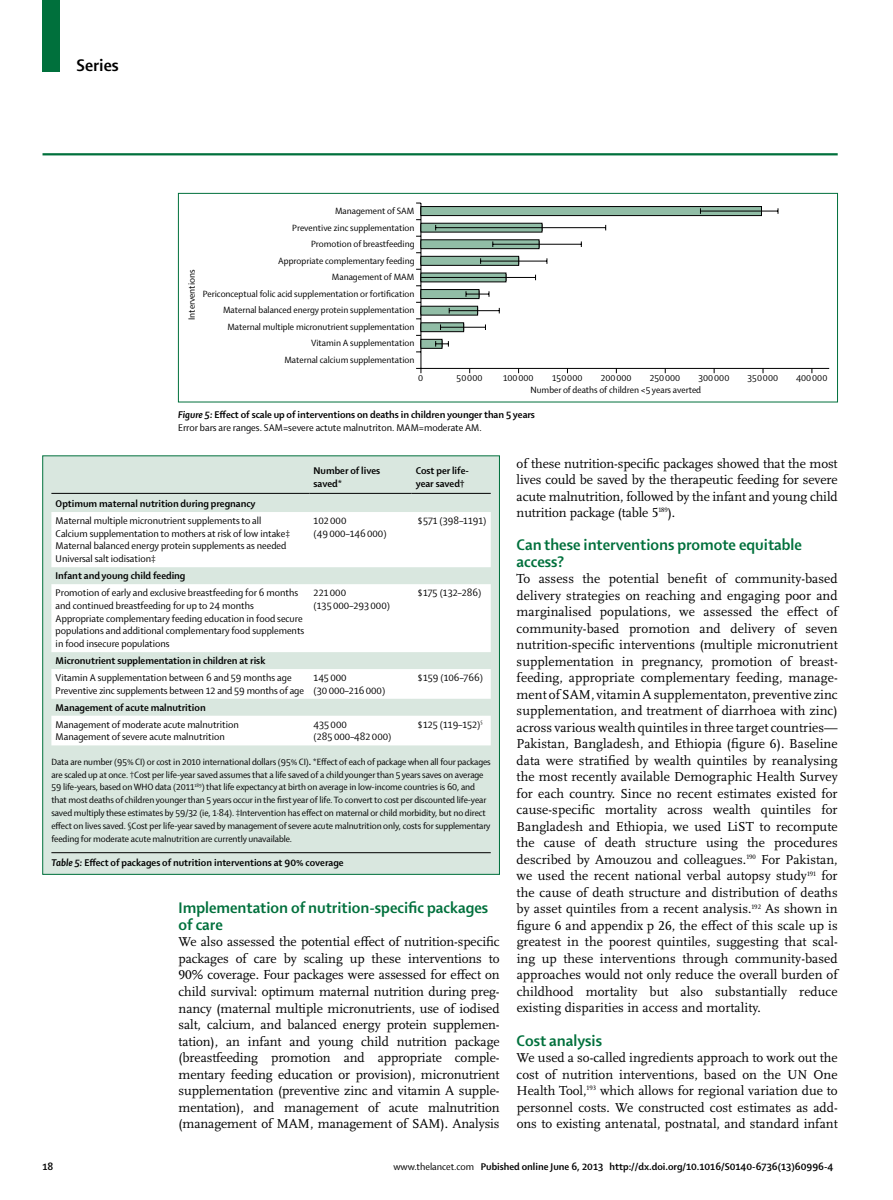
<style>
.page{position:relative;width:893px;height:1200px;background:#fff}
.page>*{position:absolute;margin:0;border:0;box-sizing:border-box;transform-origin:0 0}
.t1{font:700 18px "Shaker 2 Lancet";color:#000}
.t2{font:700 16.5px/16.5px "Shaker 2 Lancet";color:#00703c}
.t3{font:13.5px/16.5px "Scala Lancet Pro";letter-spacing:-.005em;color:#000;text-align:justify}
.t4{font:10.5px/12.8px "Shaker 2 Lancet";color:#000}
.t5{font:700 10.5px/12.8px "Shaker 2 Lancet";color:#000}
.t6{font:9.75px/16.5px "Shaker 2 Lancet";letter-spacing:-.01em;color:#000}
.s1{font-style:italic}
.s2{font-weight:400}
.s3{font-weight:700}
</style>
<div class="page">
<div style="left:43px;top:0;width:17px;height:71px;background:#00703c"></div>
<hr style="left:43px;top:153px;width:795px;height:2px;background:#00703c">
<div style="left:43px;top:455px;width:456px;height:419px;background:#d9e7df"></div>
<hr style="left:51px;top:852px;width:440px;height:1px;background:#000">
<svg style="left:51px;top:512px;width:440px;height:233px;fill:#fff"></svg>
<hr style="left:51px;top:493px;width:258px;height:1px;background:#000">
<hr style="left:309px;top:493px;width:102px;height:1px;background:#000">
<hr style="left:411px;top:493px;width:80px;height:1px;background:#000">
<hr style="left:416px;top:368px;width:413px;height:1px;background:#000">
<hr style="left:421px;top:203px;width:1px;height:170px;background:#000">
<svg style="left:421px;top:223px;width:121px;height:9px"></svg>
<hr style="left:436px;top:227px;width:170px;height:1px;background:#000">
<div style="left:421px;top:206px;width:341px;height:10px;background:#91bda6;border:1px solid #000"></div>
<hr style="left:700px;top:211px;width:78px;height:1px;background:#000">
<div style="left:421px;top:239px;width:118px;height:10px;background:#91bda6;border:1px solid #000"></div>
<hr style="left:493px;top:244px;width:88px;height:1px;background:#000">
<div style="left:421px;top:256px;width:98px;height:10px;background:#91bda6;border:1px solid #000"></div>
<hr style="left:481px;top:261px;width:66px;height:1px;background:#000">
<div style="left:421px;top:272px;width:85px;height:10px;background:#91bda6"></div>
<hr style="left:421px;top:277px;width:115px;height:1px;background:#000">
<div style="left:421px;top:289px;width:58px;height:10px;background:#91bda6;border:1px solid #000"></div>
<svg style="left:466px;top:291px;width:24px;height:6px"></svg>
<div style="left:421px;top:306px;width:57px;height:9px;background:#91bda6;border:1px solid #000"></div>
<hr style="left:449px;top:310px;width:50px;height:1px;background:#000">
<div style="left:421px;top:322px;width:43px;height:10px;background:#91bda6;border:1px solid #000"></div>
<hr style="left:440px;top:327px;width:45px;height:1px;background:#000">
<div style="left:421px;top:339px;width:21px;height:9px;background:#91bda6;border:1px solid #000"></div>
<svg style="left:435px;top:341px;width:14px;height:5px"></svg>
<div style="left:178px;top:193px;width:660px;height:209px;border:1px solid #00703c"></div>
<h1 class="t1" style="left:77px;top:54px;width:44px">Series</h1>
<p class="t6" style="left:183px;top:320px;width:52px;rotate:-90deg">Interventions</p>
<p class="t6" style="left:203px;top:202px;width:213px;text-align:right">Management of SAM<br>Preventive zinc supplementation<br>Promotion of breastfeeding<br>Appropriate complementary feeding<br>Management of MAM<br>Periconceptual folic acid supplementation or fortification Maternal balanced energy protein supplementation Maternal multiple micronutrient supplementation Vitamin A supplementation<br>Maternal calcium supplementation</p>
<p class="t6" style="left:418px;top:369px;width:7px">0</p>
<p class="t6" style="left:457px;top:369px;width:27px">50000</p>
<p class="t6" style="left:503px;top:369px;width:32px">100000</p>
<p class="t6" style="left:552px;top:369px;width:32px">150000</p>
<p class="t6" style="left:601px;top:369px;width:32px">200000</p>
<p class="t6" style="left:650px;top:369px;width:32px">250000</p>
<p class="t6" style="left:698px;top:369px;width:32px">300000</p>
<p class="t6" style="left:748px;top:369px;width:32px">350000</p>
<p class="t6" style="left:796px;top:369px;width:33px">400000</p>
<p class="t6" style="left:530px;top:381px;width:172px">Number of deaths of children &lt;5 years averted</p>
<p class="t5" style="left:178px;top:407px;width:358px;line-height:13.2px"><span class="s1">Figure 5:</span> Effect of scale up of interventions on deaths in children younger than 5 years<br><span class="s2">Error bars are ranges. SAM=severe actute malnutriton. MAM=moderate AM.</span></p>
<p class="t5" style="left:314px;top:463px;width:68px">Number of lives saved*</p>
<p class="t5" style="left:416px;top:463px;width:55px">Cost per life&shy;year saved†</p>
<p class="t5" style="left:56px;top:496px;width:201px">Optimum maternal nutrition during pregnancy</p>
<p class="t4" style="left:56px;top:513px;width:236px">Maternal multiple micronutrient supplements to all Calcium supplementation to mothers at risk of low intake‡ Maternal balanced energy protein supplements as needed Universal salt iodisation‡</p>
<p class="t4" style="left:314px;top:513px;width:74px">102000 (49000–146000)</p>
<p class="t4" style="left:418px;top:513px;width:70px">$571 (398–1191)</p>
<p class="t5" style="left:56px;top:568px;width:131px">Infant and young child feeding</p>
<p class="t4" style="left:56px;top:585px;width:250px">Promotion of early and exclusive breastfeeding for 6 months and continued breastfeeding for up to 24 months Appropriate complementary feeding education in food secure populations and additional complementary food supplements in food insecure populations</p>
<p class="t4" style="left:314px;top:585px;width:78px">221000 (135000–293000)</p>
<p class="t4" style="left:418px;top:585px;width:65px">$175 (132–286)</p>
<p class="t5" style="left:56px;top:653px;width:211px">Micronutrient supplementation in children at risk</p>
<p class="t4" style="left:56px;top:670px;width:250px">Vitamin A supplementation between 6 and 59 months age<br>Preventive zinc supplements between 12 and 59 months of age</p>
<p class="t4" style="left:314px;top:670px;width:73px">145000 (30000–216000)</p>
<p class="t4" style="left:418px;top:670px;width:67px">$159 (106–766)</p>
<p class="t5" style="left:56px;top:700px;width:152px">Management of acute malnutrition</p>
<p class="t4" style="left:56px;top:717px;width:185px">Management of moderate acute malnutrition<br>Management of severe acute malnutrition</p>
<p class="t4" style="left:314px;top:717px;width:79px">435000 (285000–482000)</p>
<p class="t4" style="left:418px;top:717px;width:67px">$125 (119–152)<sup>§</sup></p>
<p class="t6" style="left:51px;top:754px;width:441px;line-height:12.8px">Data are number (95% CI) or cost in 2010 international dollars (95% CI)<span class="s3">.</span> *Effect of each of package when all four packages are scaled up at once. †Cost per life-year saved assumes that a life saved of a child younger than 5 years saves on average 59 life-years, based on WHO data (2011<sup>189</sup>) that life expectancy at birth on average in low-income countries is 60, and that most deaths of children younger than 5 years occur in the first year of life. To convert to cost per discounted life-year saved multiply these estimates by 59/32 (ie, 1·84). ‡Intervention has effect on maternal or child morbidity, but no direct effect on lives saved. §Cost per life-year saved by management of severe acute malnutrition only, costs for supplementary feeding for moderate acute malnutrition are currently unavailable.</p>
<p class="t5" style="left:51px;top:855px;width:294px"><span class="s1">Table 5:</span> Effect of packages of nutrition interventions at 90% coverage</p>
<p class="t2" style="left:179px;top:898px;width:311px">Implementation of nutrition-specific packages of care</p>
<p class="t3" style="left:179px;top:933px;width:323px">We also assessed the potential effect of nutrition-specific packages of care by scaling up these interventions to 90% coverage. Four packages were assessed for effect on child survival: optimum maternal nutrition during preg&shy;nancy (maternal multiple micronutrients, use of iodised salt, calcium, and balanced energy protein supplemen&shy;tation), an infant and young child nutrition package (breastfeeding promotion and appropriate comple&shy;mentary feeding education or provision), micronutrient supplementation (preventive zinc and vitamin A supple&shy;mentation), and management of acute malnutrition (management of MAM, management of SAM). Analysis</p>
<p class="t3" style="left:517px;top:455px;width:323px">of these nutrition-specific packages showed that the most lives could be saved by the therapeutic feeding for severe acute malnutrition, followed by the infant and young child nutrition package (table 5<sup>189</sup>).</p>
<p class="t2" style="left:517px;top:535px;width:287px">Can these interventions promote equitable access?</p>
<p class="t3" style="left:517px;top:570px;width:323px">To assess the potential benefit of community-based delivery strategies on reaching and engaging poor and marginalised populations, we assessed the effect of community-based promotion and delivery of seven nutrition-specific interventions (multiple micronutrient supplementation in pregnancy, promotion of breast&shy;feeding, appropriate complementary feeding, manage&shy;ment of SAM, vitamin A supplementaton, preventive zinc supplementation, and treatment of diarrhoea with zinc) across various wealth quintiles in three target countries— Pakistan, Bangladesh, and Ethiopia (figure 6). Baseline data were stratified by wealth quintiles by reanalysing the most recently available Demographic Health Survey for each country. Since no recent estimates existed for cause-specific mortality across wealth quintiles for Bangladesh and Ethiopia, we used LiST to recompute the cause of death structure using the procedures described by Amouzou and colleagues.<sup>190</sup> For Pakistan, we used the recent national verbal autopsy study<sup>191</sup> for the cause of death structure and distribution of deaths by asset quintiles from a recent analysis.<sup>192</sup> As shown in figure 6 and appendix p 26, the effect of this scale up is greatest in the poorest quintiles, suggesting that scal&shy;ing up these interventions through community-based approaches would not only reduce the overall burden of childhood mortality but also substantially reduce existing disparities in access and mortality.</p>
<p class="t2" style="left:517px;top:1030px;width:87px">Cost analysis</p>
<p class="t3" style="left:517px;top:1049px;width:323px">We used a so-called ingredients approach to work out the cost of nutrition interventions, based on the UN One Health Tool,<sup>193</sup> which allows for regional variation due to personnel costs. We constructed cost estimates as add&shy;ons to existing antenatal, postnatal, and standard infant</p>
<p class="t5" style="left:43px;top:1159px;width:12px">18</p>
<p class="t5" style="left:393px;top:1159px;width:441px"><span class="s2">www.thelancet.com</span> Pubished online June 6, 2013 http://dx.doi.org/10.1016/S0140-6736(13)60996-4</p>
</div>
